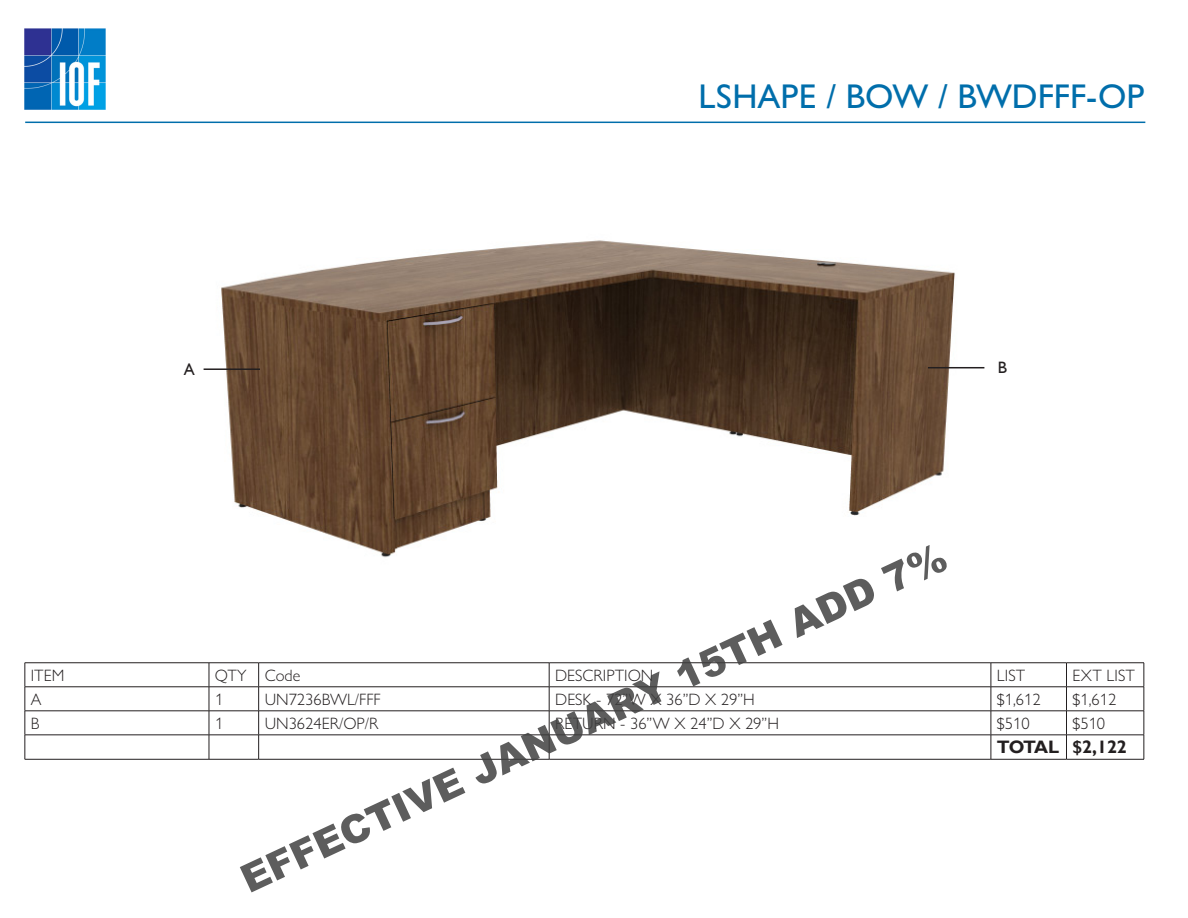
<style>
.page{position:relative;width:1188px;height:918px;background:#fff}
.page>*{position:absolute;margin:0;border:0;box-sizing:border-box;transform-origin:0 0}
.t1{font:900 39px "Arial";color:rgb(64 64 64/.85)}
.t2{font:500 34.5px "Gill Sans Nova";color:#006eab}
.t3{font:700 18px "Gill Sans";letter-spacing:-.035em;color:#231f20}
.t4{font:300 16.5px "Gill Sans Nova";color:#231f20}
.t5{font:16.5px "Gill Sans";color:#231f20}
</style>
<div class="page">
<img style="left:24px;top:28px;width:81px;height:81px">
<hr style="left:25px;top:122px;width:1120px;height:1px;background:#006eab">
<img style="left:203px;top:240px;width:782px;height:318px">
<hr style="left:25px;top:663px;width:184px;height:1px;background:#231f20">
<hr style="left:209px;top:663px;width:50px;height:1px;background:#231f20">
<hr style="left:259px;top:663px;width:290px;height:1px;background:#231f20">
<hr style="left:549px;top:663px;width:442px;height:1px;background:#231f20">
<hr style="left:991px;top:663px;width:75px;height:1px;background:#231f20">
<hr style="left:1066px;top:663px;width:78px;height:1px;background:#231f20">
<hr style="left:25px;top:687px;width:184px;height:1px;background:#231f20">
<hr style="left:209px;top:687px;width:50px;height:1px;background:#231f20">
<hr style="left:259px;top:687px;width:290px;height:1px;background:#231f20">
<hr style="left:549px;top:687px;width:442px;height:1px;background:#231f20">
<hr style="left:991px;top:687px;width:75px;height:1px;background:#231f20">
<hr style="left:1066px;top:687px;width:78px;height:1px;background:#231f20">
<hr style="left:25px;top:711px;width:184px;height:1px;background:#231f20">
<hr style="left:209px;top:711px;width:50px;height:1px;background:#231f20">
<hr style="left:259px;top:711px;width:290px;height:1px;background:#231f20">
<hr style="left:549px;top:711px;width:442px;height:1px;background:#231f20">
<hr style="left:991px;top:711px;width:75px;height:1px;background:#231f20">
<hr style="left:1066px;top:711px;width:78px;height:1px;background:#231f20">
<svg style="left:209px;top:663px;width:1px;height:96px"></svg>
<svg style="left:258px;top:663px;width:1px;height:96px"></svg>
<svg style="left:549px;top:663px;width:1px;height:96px"></svg>
<svg style="left:991px;top:663px;width:1px;height:96px"></svg>
<svg style="left:1066px;top:664px;width:1px;height:95px"></svg>
<hr style="left:25px;top:735px;width:184px;height:1px;background:#231f20">
<svg style="left:25px;top:663px;width:1px;height:96px"></svg>
<hr style="left:209px;top:735px;width:50px;height:1px;background:#231f20">
<hr style="left:259px;top:735px;width:290px;height:1px;background:#231f20">
<hr style="left:549px;top:735px;width:442px;height:1px;background:#231f20">
<hr style="left:991px;top:735px;width:75px;height:1px;background:#231f20">
<hr style="left:1066px;top:735px;width:78px;height:1px;background:#231f20">
<svg style="left:1144px;top:663px;width:1px;height:96px"></svg>
<hr style="left:25px;top:759px;width:184px;height:1px;background:#231f20">
<hr style="left:209px;top:759px;width:50px;height:1px;background:#231f20">
<hr style="left:259px;top:759px;width:290px;height:1px;background:#231f20">
<hr style="left:549px;top:759px;width:442px;height:1px;background:#231f20">
<hr style="left:991px;top:759px;width:75px;height:1px;background:#231f20">
<hr style="left:1066px;top:759px;width:78px;height:1px;background:#231f20">
<hr style="left:204px;top:368px;width:56px;height:2px;background:#231f20">
<hr style="left:928px;top:367px;width:56px;height:1px;background:#231f20">
<p class="t2" style="left:699px;top:75px;width:448px">LSHAPE / BOW / BWDFFF-OP</p>
<p class="t5" style="left:184px;top:360px;width:13px">A</p>
<p class="t5" style="left:998px;top:358px;width:11px">B</p>
<h1 class="t1" style="left:231px;top:855px;width:775px;rotate:-25deg">EFFECTIVE JANUARY 15TH ADD 7%</h1>
<p class="t4" style="left:31px;top:665px;width:35px">ITEM</p>
<p class="t4" style="left:215px;top:665px;width:33px">QTY</p>
<p class="t4" style="left:265px;top:665px;width:37px">Code</p>
<p class="t4" style="left:555px;top:665px;width:100px">DESCRIPTION</p>
<p class="t4" style="left:997px;top:665px;width:30px">LIST</p>
<p class="t4" style="left:1073px;top:665px;width:64px">EXT LIST</p>
<p class="t4" style="left:31px;top:689px;width:12px">A</p>
<p class="t4" style="left:215px;top:689px;width:10px">1</p>
<p class="t4" style="left:265px;top:689px;width:117px">UN7236BWL/FFF</p>
<p class="t4" style="left:555px;top:689px;width:201px">DESK - 72”W X 36”D X 29”H</p>
<p class="t4" style="left:997px;top:689px;width:45px">$1,612</p>
<p class="t4" style="left:1073px;top:689px;width:45px">$1,612</p>
<p class="t4" style="left:31px;top:713px;width:10px">B</p>
<p class="t4" style="left:215px;top:713px;width:10px">1</p>
<p class="t4" style="left:265px;top:713px;width:115px">UN3624ER/OP/R</p>
<p class="t4" style="left:555px;top:713px;width:225px">RETURN - 36”W X 24”D X 29”H</p>
<p class="t4" style="left:997px;top:713px;width:34px">$510</p>
<p class="t4" style="left:1073px;top:713px;width:34px">$510</p>
<p class="t3" style="left:997px;top:736px;width:64px">TOTAL</p>
<p class="t3" style="left:1072px;top:736px;width:56px">$2,122</p>
</div>
